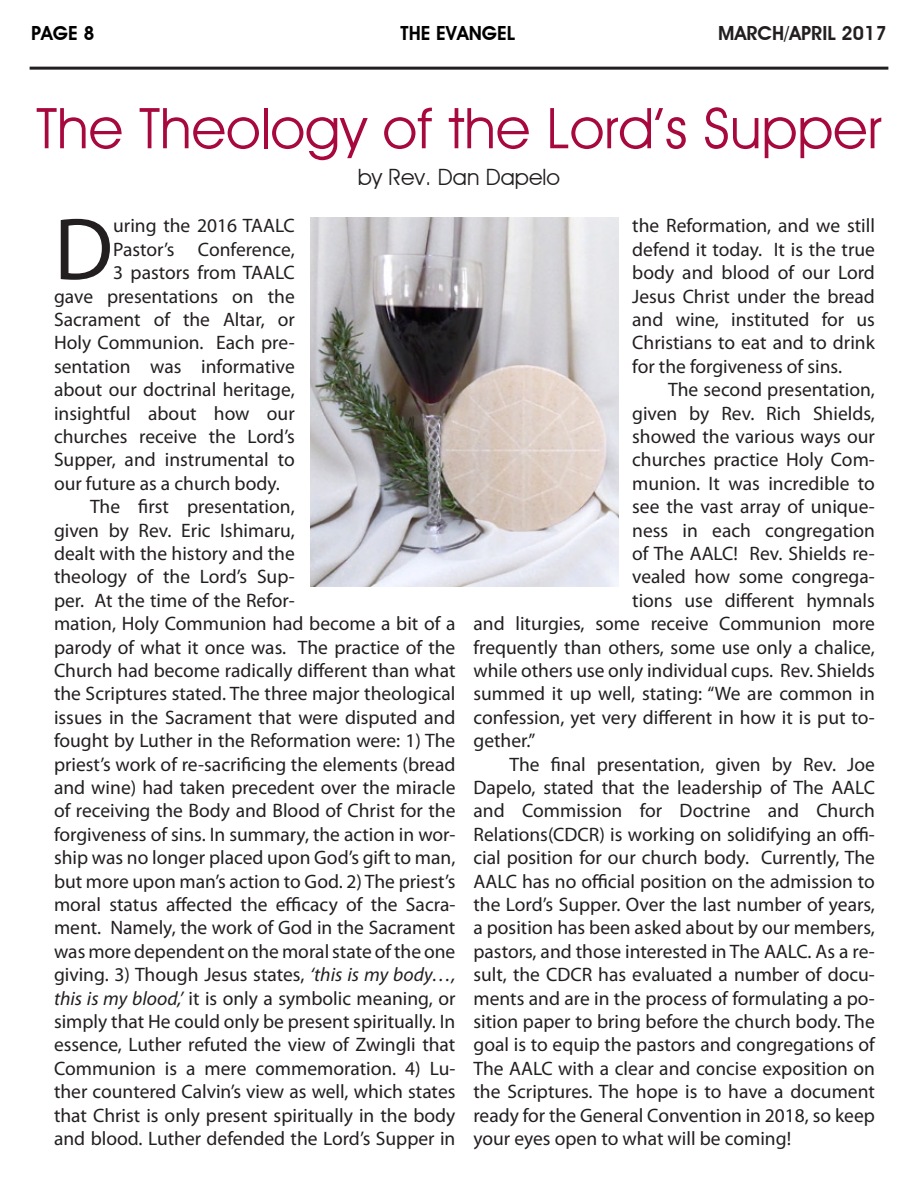
<style>
.page{position:relative;width:918px;height:1188px;background:#fff}
.page>*{position:absolute;margin:0;border:0;box-sizing:border-box;transform-origin:0 0}
.t1{font:88.95px "Myriad Pro";color:#231f20}
.t2{font:57px "Advantage";color:#a7083d}
.t3{font:22.5px "Advantage";color:#231f20}
.t4{font:19.5px/23.4px "Myriad Pro";color:#231f20;text-align:justify}
.t5{font:600 19.5px "Advantage";color:#000}
.t6{font:600 19.5px "Advantage";color:#231f20}
.s1{font-style:italic}
</style>
<div class="page">
<hr style="left:30px;top:67px;width:858px;height:3px;background:#231f20">
<img style="left:311px;top:218px;width:308px;height:369px">
<p class="t5" style="left:31px;top:21px;width:65px">PAGE 8</p>
<p class="t5" style="left:401px;top:21px;width:116px">THE EVANGEL</p>
<p class="t6" style="left:718px;top:21px;width:170px">MARCH/APRIL 2017</p>
<h2 class="t2" style="left:36px;top:94px;width:847px">The Theology of the Lord’s Supper</h2>
<p class="t3" style="left:358px;top:164px;width:204px">by Rev. Dan Dapelo</p>
<h1 class="t1" style="left:54px;top:195px;width:61px">D</h1>
<p class="t4" style="left:113px;top:214px;width:183px">uring the 2016 TAALC</p>
<p class="t4" style="left:632px;top:214px;width:244px">the Reformation, and we still defend it today. It is the true body and blood of our Lord Jesus Christ under the bread and wine, instituted for us Christians to eat and to drink for the forgiveness of sins.</p>
<p class="t4" style="left:668px;top:378px;width:208px">The second presentation,</p>
<p class="t4" style="left:632px;top:401px;width:244px">given by Rev. Rich Shields,</p>
<p class="t4" style="left:632px;top:424px;width:244px">showed the various ways our</p>
<p class="t4" style="left:632px;top:448px;width:244px">churches practice Holy Com-</p>
<p class="t4" style="left:632px;top:471px;width:244px">munion. It was incredible to</p>
<p class="t4" style="left:632px;top:495px;width:244px">see the vast array of unique-</p>
<p class="t4" style="left:632px;top:518px;width:244px">ness in each congregation</p>
<p class="t4" style="left:632px;top:541px;width:244px">of The AALC! Rev. Shields re-</p>
<p class="t4" style="left:632px;top:565px;width:244px">vealed how some congrega-</p>
<p class="t4" style="left:632px;top:588px;width:244px">tions use different hymnals</p>
<p class="t4" style="left:473px;top:612px;width:403px">and liturgies, some receive Communion more</p>
<p class="t4" style="left:473px;top:635px;width:403px">frequently than others, some use only a chalice,</p>
<p class="t4" style="left:473px;top:658px;width:403px">while others use only individual cups. Rev. Shields</p>
<p class="t4" style="left:473px;top:682px;width:403px">summed it up well, stating: “We are common in</p>
<p class="t4" style="left:473px;top:705px;width:403px">confession, yet very different in how it is put to-</p>
<p class="t4" style="left:473px;top:729px;width:63px">gether.”</p>
<p class="t4" style="left:509px;top:752px;width:367px">The final presentation, given by Rev. Joe</p>
<p class="t4" style="left:473px;top:775px;width:403px">Dapelo, stated that the leadership of The AALC</p>
<p class="t4" style="left:473px;top:799px;width:403px">and Commission for Doctrine and Church</p>
<p class="t4" style="left:473px;top:822px;width:403px">Relations(CDCR) is working on solidifying an offi-</p>
<p class="t4" style="left:473px;top:846px;width:403px">cial position for our church body. Currently, The</p>
<p class="t4" style="left:473px;top:869px;width:403px">AALC has no official position on the admission to</p>
<p class="t4" style="left:473px;top:892px;width:403px">the Lord’s Supper. Over the last number of years,</p>
<p class="t4" style="left:473px;top:916px;width:403px">a position has been asked about by our members,</p>
<p class="t4" style="left:473px;top:939px;width:403px">pastors, and those interested in The AALC. As a re-</p>
<p class="t4" style="left:473px;top:963px;width:403px">sult, the CDCR has evaluated a number of docu-</p>
<p class="t4" style="left:473px;top:986px;width:403px">ments and are in the process of formulating a po-</p>
<p class="t4" style="left:473px;top:1009px;width:403px">sition paper to bring before the church body. The</p>
<p class="t4" style="left:473px;top:1033px;width:403px">goal is to equip the pastors and congregations of</p>
<p class="t4" style="left:473px;top:1056px;width:403px">The AALC with a clear and concise exposition on</p>
<p class="t4" style="left:473px;top:1080px;width:403px">the Scriptures. The hope is to have a document</p>
<p class="t4" style="left:473px;top:1103px;width:403px">ready for the General Convention in 2018, so keep</p>
<p class="t4" style="left:473px;top:1126px;width:319px">your eyes open to what will be coming!</p>
<p class="t4" style="left:113px;top:237px;width:183px">Pastor’s Conference,</p>
<p class="t4" style="left:113px;top:261px;width:183px">3 pastors from TAALC</p>
<p class="t4" style="left:54px;top:284px;width:242px">gave presentations on the</p>
<p class="t4" style="left:54px;top:307px;width:242px">Sacrament of the Altar, or</p>
<p class="t4" style="left:54px;top:331px;width:242px">Holy Communion. Each pre-</p>
<p class="t4" style="left:54px;top:354px;width:242px">sentation was informative</p>
<p class="t4" style="left:54px;top:378px;width:242px">about our doctrinal heritage,</p>
<p class="t4" style="left:54px;top:401px;width:242px">insightful about how our</p>
<p class="t4" style="left:54px;top:424px;width:242px">churches receive the Lord’s</p>
<p class="t4" style="left:54px;top:448px;width:242px">Supper, and instrumental to</p>
<p class="t4" style="left:54px;top:471px;width:227px">our future as a church body.</p>
<p class="t4" style="left:90px;top:495px;width:206px">The first presentation,</p>
<p class="t4" style="left:54px;top:518px;width:242px">given by Rev. Eric Ishimaru,</p>
<p class="t4" style="left:54px;top:541px;width:242px">dealt with the history and the</p>
<p class="t4" style="left:54px;top:565px;width:242px">theology of the Lord’s Sup-</p>
<p class="t4" style="left:54px;top:588px;width:242px">per. At the time of the Refor-</p>
<p class="t4" style="left:54px;top:612px;width:403px">mation, Holy Communion had become a bit of a</p>
<p class="t4" style="left:54px;top:635px;width:403px">parody of what it once was. The practice of the</p>
<p class="t4" style="left:54px;top:658px;width:403px">Church had become radically different than what</p>
<p class="t4" style="left:54px;top:682px;width:403px">the Scriptures stated. The three major theological</p>
<p class="t4" style="left:54px;top:705px;width:403px">issues in the Sacrament that were disputed and</p>
<p class="t4" style="left:54px;top:729px;width:403px">fought by Luther in the Reformation were: 1) The</p>
<p class="t4" style="left:54px;top:752px;width:403px">priest’s work of re-sacrificing the elements (bread</p>
<p class="t4" style="left:54px;top:775px;width:403px">and wine) had taken precedent over the miracle</p>
<p class="t4" style="left:54px;top:799px;width:403px">of receiving the Body and Blood of Christ for the</p>
<p class="t4" style="left:54px;top:822px;width:403px">forgiveness of sins. In summary, the action in wor-</p>
<p class="t4" style="left:54px;top:846px;width:403px">ship was no longer placed upon God’s gift to man,</p>
<p class="t4" style="left:54px;top:869px;width:403px">but more upon man’s action to God. 2) The priest’s</p>
<p class="t4" style="left:54px;top:892px;width:403px">moral status affected the efficacy of the Sacra-</p>
<p class="t4" style="left:54px;top:916px;width:403px">ment. Namely, the work of God in the Sacrament</p>
<p class="t4" style="left:54px;top:939px;width:403px">was more dependent on the moral state of the one</p>
<p class="t4" style="left:54px;top:963px;width:403px">giving. 3) Though Jesus states, <span class="s1">‘this is my body…,</span></p>
<p class="t4" style="left:54px;top:986px;width:403px"><span class="s1">this is my blood,’</span> it is only a symbolic meaning, or</p>
<p class="t4" style="left:54px;top:1009px;width:403px">simply that He could only be present spiritually. In</p>
<p class="t4" style="left:54px;top:1033px;width:403px">essence, Luther refuted the view of Zwingli that</p>
<p class="t4" style="left:54px;top:1056px;width:403px">Communion is a mere commemoration. 4) Lu-</p>
<p class="t4" style="left:54px;top:1080px;width:403px">ther countered Calvin’s view as well, which states</p>
<p class="t4" style="left:54px;top:1103px;width:403px">that Christ is only present spiritually in the body</p>
<p class="t4" style="left:54px;top:1126px;width:403px">and blood. Luther defended the Lord’s Supper in</p>
</div>
